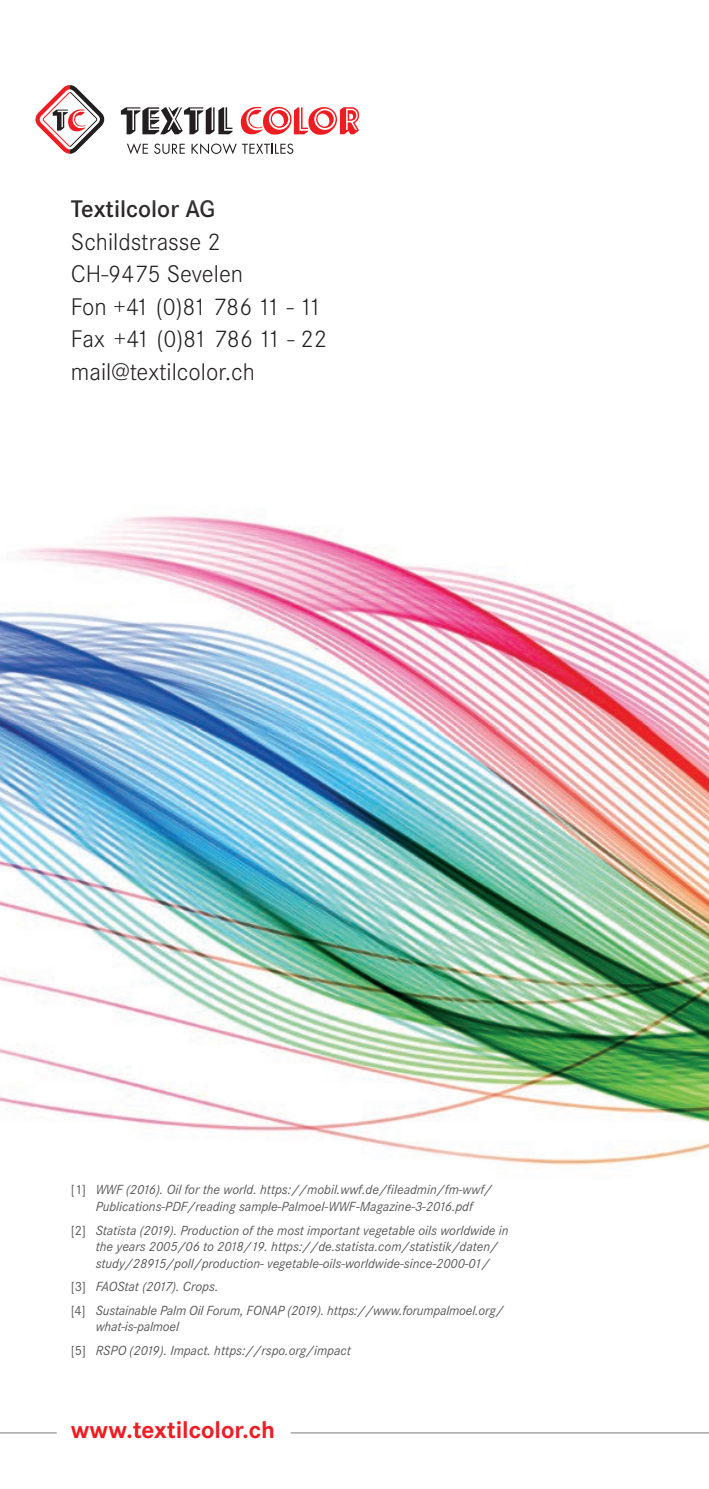
<style>
.page{position:relative;width:709px;height:1489px;background:#fff}
.page>*{position:absolute;margin:0;border:0;box-sizing:border-box;transform-origin:0 0}
.t1{font:300 25px/32.5px "Corporate S";color:#231f20}
.t2{font:700 25px "Corporate S";color:#ee1d23}
.t3{font:600 25px "Corporate S";color:#231f20}
.t4{font:italic 13.75px/16.5px "Corporate S";color:#57585a}
.s1{font-style:normal}
</style>
<div class="page">
<img style="left:0;top:514px;width:709px;height:652px">
<svg style="left:121px;top:107px;width:111px;height:27px"></svg>
<svg style="left:191px;top:143px;width:102px;height:11px"></svg>
<svg style="left:154px;top:143px;width:31px;height:11px"></svg>
<svg style="left:127px;top:143px;width:21px;height:11px"></svg>
<svg style="left:240px;top:106px;width:119px;height:29px"></svg>
<svg style="left:35px;top:85px;width:70px;height:69px"></svg>
<hr style="left:291px;top:1431px;width:418px;height:2px;background:#939598">
<hr style="left:0;top:1431px;width:57px;height:2px;background:#939598">
<div style="left:6px;top:1117px;width:566px;height:305px;background:#fff"></div>
<h1 class="t3" style="left:71px;top:195px;width:146px">Textilcolor AG</h1>
<h1 class="t1" style="left:71px;top:225px;width:257px">Schildstrasse 2<br>CH-9475 Sevelen<br>Fon +41 (0)81 786 11 - 11<br>Fax +41 (0)81 786 11 - 22 mail@textilcolor.ch</h1>
<p class="t4" style="left:71px;top:1181px;width:423px;text-align:center"><span class="s1">[1]</span> WWF (2016). Oil for the world. https://mobil.wwf.de/fileadmin/fm-wwf/<br>Publications-PDF/reading sample-Palmoel-WWF-Magazine-3-2016.pdf</p>
<p class="t4" style="left:96px;top:1221px;width:414px;text-indent:-25px"><span class="s1">[2]</span> Statista (2019). Production of the most important vegetable oils worldwide in the years 2005/06 to 2018/19. https://de.statista.com/statistik/daten/ study/28915/poll/production- vegetable-oils-worldwide-since-2000-01/</p>
<p class="t4" style="left:71px;top:1274px;width:434px;line-height:23.5px"><span class="s1">[3]</span> FAOStat (2017). Crops.<br><span class="s1">[4]</span> Sustainable Palm Oil Forum, FONAP (2019). https://www.forumpalmoel.org/</p>
<p class="t4" style="left:71px;top:1314px;width:281px;line-height:23.5px;text-indent:25px">what-is-palmoel<br><span class="s1">[5]</span> RSPO (2019). Impact. https://rspo.org/impact</p>
<h1 class="t2" style="left:71px;top:1415px;width:206px">www.textilcolor.ch</h1>
</div>
